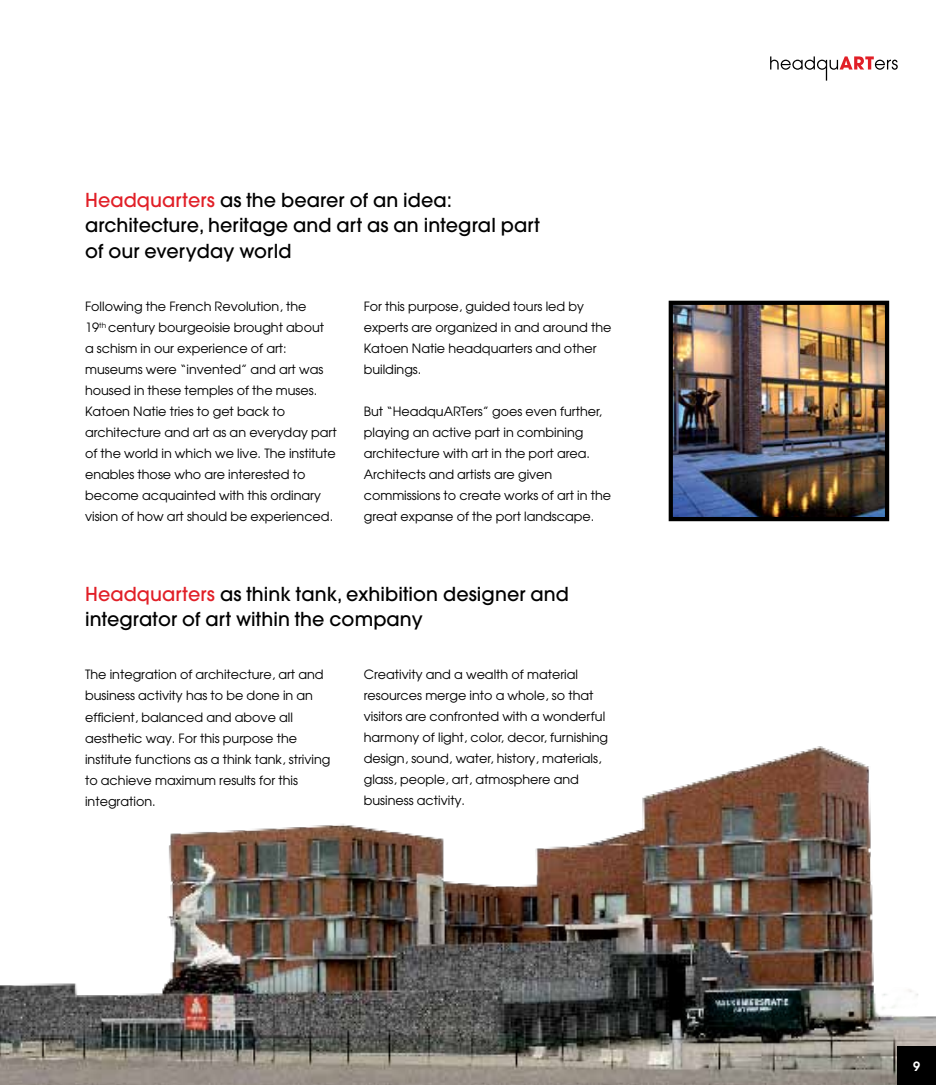
<style>
.page{position:relative;width:936px;height:1085px;background:#fff}
.page>*{position:absolute;margin:0;border:0;box-sizing:border-box;transform-origin:0 0}
.t1{font:500 19.2px/25.5px "Avant Garde";letter-spacing:.005em;color:#000}
.t2{font:12.75px/21px "Avant Garde";color:#000}
.t3{font:600 12.75px "Avant Garde";color:#fff}
.s1{color:#e11f27}
</style>
<div class="page">
<img style="left:1px;top:746px;width:934px;height:338px">
<svg style="left:770px;top:56px;width:127px;height:25px"></svg>
<div style="left:897px;top:1046px;width:38px;height:38px;background:#000"></div>
<img style="left:0;top:0;width:1px;height:1084px">
<img style="left:673px;top:305px;width:211px;height:211px">
<div style="left:668px;top:300px;width:221px;height:221px;border:4px solid #000"></div>
<h1 class="t1" style="left:85px;top:187px;width:456px"><span class="s1">Headquarters</span> as the bearer of an idea: architecture, heritage and art as an integral part of our everyday world</h1>
<p class="t2" style="left:85px;top:295px;width:253px">Following the French Revolution, the<br>19<sup>th</sup> century bourgeoisie brought about<br>a schism in our experience of art: museums were “invented” and art was housed in these temples of the muses.<br>Katoen Natie tries to get back to architecture and art as an everyday part of the world in which we live. The institute enables those who are interested to become acquainted with this ordinary vision of how art should be experienced.</p>
<p class="t2" style="left:364px;top:295px;width:249px">For this purpose, guided tours led by experts are organized in and around the<br>Katoen Natie headquarters and other buildings.</p>
<p class="t2" style="left:364px;top:400px;width:249px">But “HeadquARTers” goes even further, playing an active part in combining architecture with art in the port area.<br>Architects and artists are given commissions to create works of art in the great expanse of the port landscape.</p>
<h1 class="t1" style="left:85px;top:581px;width:485px"><span class="s1">Headquarters</span> as think tank, exhibition designer and integrator of art within the company</h1>
<p class="t2" style="left:85px;top:664px;width:247px">The integration of architecture, art and business activity has to be done in an efficient, balanced and above all aesthetic way. For this purpose the institute functions as a think tank, striving to achieve maximum results for this integration.</p>
<p class="t2" style="left:364px;top:663px;width:246px">Creativity and a wealth of material resources merge into a whole, so that visitors are confronted with a wonderful harmony of light, color, decor, furnishing design, sound, water, history, materials, glass, people, art, atmosphere and business activity.</p>
<p class="t3" style="left:913px;top:1057px;width:9px">9</p>
</div>
